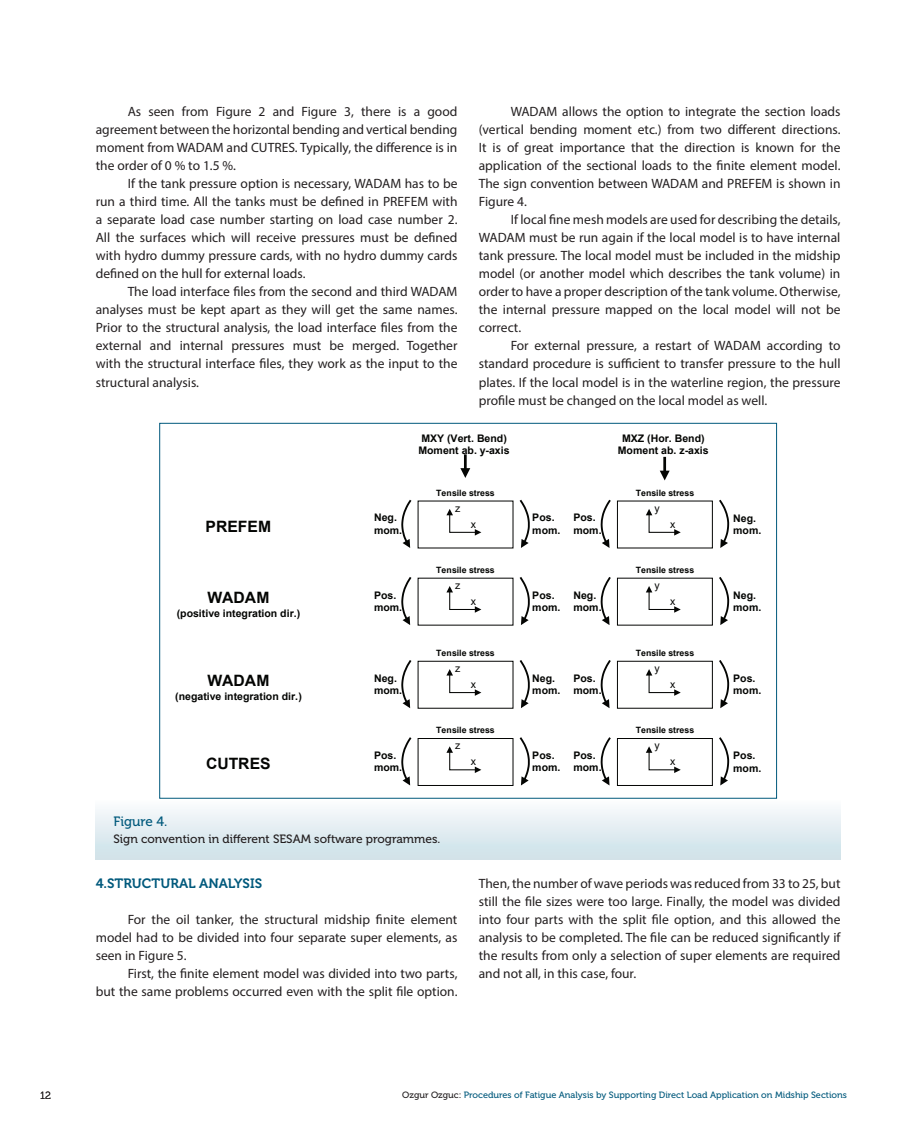
<style>
.page{position:relative;width:915px;height:1127px;background:#fff}
.page>*{position:absolute;margin:0;border:0;box-sizing:border-box;transform-origin:0 0}
.t1{font:700 15.6px "Arial";color:#040503}
.t2{font:13.5px/18px "Myriad Pro";color:#231f20;text-align:justify}
.t3{font:13.5px "Museo 700";color:#00597c}
.t4{font:13.5px "Museo 500";color:#00597c}
.t5{font:12px "Museo 500";color:#231f20}
.t6{font:700 10.5px/12.5px "Arial";color:#040503}
.t7{font:10.5px "Arial";color:#040503}
.t8{font:10.5px "Museo 300";color:#231f20}
.t9{font:9.15px "Museo 500";color:#00597c}
.t10{font:700 8.7px "Arial";color:#040503}
.s1{color:#231f20}
</style>
<div class="page">
<div style="left:96px;top:798px;width:744px;height:61px;background:linear-gradient(to bottom,#fdfdfe,#cce1e8)"></div>
<svg style="left:719px;top:499px;width:10px;height:49px"></svg>
<svg style="left:600px;top:499px;width:11px;height:49px"></svg>
<svg style="left:646px;top:509px;width:34px;height:26px"></svg>
<svg style="left:519px;top:499px;width:11px;height:49px"></svg>
<svg style="left:401px;top:499px;width:11px;height:49px"></svg>
<svg style="left:446px;top:509px;width:35px;height:26px"></svg>
<svg style="left:460px;top:456px;width:10px;height:22px"></svg>
<svg style="left:659px;top:458px;width:10px;height:22px"></svg>
<svg style="left:719px;top:577px;width:10px;height:48px"></svg>
<svg style="left:600px;top:577px;width:11px;height:48px"></svg>
<svg style="left:646px;top:586px;width:34px;height:27px"></svg>
<svg style="left:519px;top:577px;width:11px;height:48px"></svg>
<svg style="left:401px;top:577px;width:11px;height:48px"></svg>
<svg style="left:446px;top:586px;width:35px;height:27px"></svg>
<svg style="left:719px;top:660px;width:10px;height:48px"></svg>
<div style="left:617px;top:661px;width:95px;height:47px;background:#fff;border:1px solid #040503"></div>
<svg style="left:600px;top:660px;width:11px;height:48px"></svg>
<svg style="left:646px;top:669px;width:34px;height:27px"></svg>
<svg style="left:519px;top:660px;width:11px;height:48px"></svg>
<div style="left:418px;top:661px;width:95px;height:47px;background:#fff;border:1px solid #040503"></div>
<svg style="left:401px;top:660px;width:11px;height:48px"></svg>
<svg style="left:446px;top:669px;width:35px;height:27px"></svg>
<svg style="left:719px;top:737px;width:10px;height:48px"></svg>
<div style="left:617px;top:738px;width:95px;height:47px;background:#fff;border:1px solid #040503"></div>
<svg style="left:600px;top:737px;width:11px;height:48px"></svg>
<svg style="left:646px;top:746px;width:34px;height:27px"></svg>
<svg style="left:519px;top:737px;width:11px;height:48px"></svg>
<div style="left:418px;top:738px;width:95px;height:47px;background:#fff;border:1px solid #040503"></div>
<svg style="left:401px;top:737px;width:11px;height:48px"></svg>
<svg style="left:446px;top:746px;width:35px;height:27px"></svg>
<p class="t2" style="left:96px;top:103px;width:363px;text-indent:32px">As seen from Figure 2 and Figure 3, there is a good agreement between the horizontal bending and vertical bending moment from WADAM and CUTRES. Typically, the difference is in the order of 0 % to 1.5 %.</p>
<p class="t2" style="left:96px;top:175px;width:363px;text-indent:32px">If the tank pressure option is necessary, WADAM has to be run a third time. All the tanks must be defined in PREFEM with a separate load case number starting on load case number 2.<br>All the surfaces which will receive pressures must be defined with hydro dummy pressure cards, with no hydro dummy cards defined on the hull for external loads.</p>
<p class="t2" style="left:96px;top:283px;width:363px;text-indent:32px">The load interface files from the second and third WADAM analyses must be kept apart as they will get the same names.<br>Prior to the structural analysis, the load interface files from the external and internal pressures must be merged. Together with the structural interface files, they work as the input to the structural analysis.</p>
<p class="t2" style="left:478px;top:103px;width:363px;text-indent:32px">WADAM allows the option to integrate the section loads (vertical bending moment etc.) from two different directions.<br>It is of great importance that the direction is known for the application of the sectional loads to the finite element model.<br>The sign convention between WADAM and PREFEM is shown in Figure 4.</p>
<p class="t2" style="left:478px;top:211px;width:363px;text-indent:32px">If local fine mesh models are used for describing the details, WADAM must be run again if the local model is to have internal tank pressure. The local model must be included in the midship model (or another model which describes the tank volume) in order to have a proper description of the tank volume. Otherwise, the internal pressure mapped on the local model will not be correct.</p>
<p class="t2" style="left:478px;top:337px;width:363px;text-indent:32px">For external pressure, a restart of WADAM according to standard procedure is sufficient to transfer pressure to the hull plates. If the local model is in the waterline region, the pressure profile must be changed on the local model as well.</p>
<p class="t6" style="left:418px;top:432px;width:93px">MXY (Vert. Bend)<br>Moment ab. y-axis</p>
<p class="t6" style="left:617px;top:432px;width:92px;text-align:center">MXZ (Hor. Bend)<br>Moment ab. z-axis</p>
<p class="t10" style="left:436px;top:487px;width:60px">Tensile stress</p>
<p class="t7" style="left:471px;top:517px;width:7px">x</p>
<p class="t7" style="left:455px;top:501px;width:7px">z</p>
<p class="t6" style="left:374px;top:511px;width:30px">Neg. mom.</p>
<p class="t6" style="left:532px;top:511px;width:24px">Pos.</p>
<p class="t1" style="left:205px;top:515px;width:67px">PREFEM</p>
<p class="t6" style="left:532px;top:524px;width:30px">mom.</p>
<p class="t10" style="left:635px;top:487px;width:60px">Tensile stress</p>
<p class="t7" style="left:670px;top:517px;width:7px">x</p>
<p class="t7" style="left:654px;top:501px;width:7px">y</p>
<p class="t6" style="left:573px;top:511px;width:30px">Pos. mom.</p>
<p class="t6" style="left:733px;top:512px;width:30px">Neg. mom.</p>
<p class="t1" style="left:207px;top:586px;width:64px">WADAM</p>
<p class="t6" style="left:177px;top:607px;width:125px">(positive integration dir.)</p>
<p class="t10" style="left:436px;top:564px;width:60px">Tensile stress</p>
<p class="t7" style="left:471px;top:594px;width:7px">x</p>
<p class="t7" style="left:455px;top:578px;width:7px">z</p>
<p class="t6" style="left:374px;top:589px;width:30px">Pos. mom.</p>
<p class="t6" style="left:532px;top:589px;width:30px">Pos. mom.</p>
<p class="t10" style="left:635px;top:564px;width:60px">Tensile stress</p>
<p class="t7" style="left:670px;top:594px;width:7px">x</p>
<p class="t7" style="left:654px;top:578px;width:7px">y</p>
<p class="t6" style="left:573px;top:589px;width:30px">Neg. mom.</p>
<p class="t6" style="left:733px;top:589px;width:30px">Neg. mom.</p>
<p class="t1" style="left:207px;top:669px;width:64px">WADAM</p>
<p class="t6" style="left:175px;top:690px;width:128px">(negative integration dir.)</p>
<p class="t10" style="left:436px;top:647px;width:60px">Tensile stress</p>
<p class="t7" style="left:471px;top:677px;width:7px">x</p>
<p class="t7" style="left:455px;top:661px;width:7px">z</p>
<p class="t6" style="left:374px;top:672px;width:30px">Neg. mom.</p>
<p class="t6" style="left:532px;top:672px;width:30px">Neg. mom.</p>
<p class="t10" style="left:635px;top:647px;width:60px">Tensile stress</p>
<p class="t7" style="left:670px;top:677px;width:7px">x</p>
<p class="t7" style="left:654px;top:661px;width:7px">y</p>
<p class="t6" style="left:573px;top:672px;width:30px">Pos. mom.</p>
<p class="t6" style="left:733px;top:672px;width:30px">Pos. mom.</p>
<p class="t10" style="left:436px;top:724px;width:60px">Tensile stress</p>
<p class="t7" style="left:471px;top:754px;width:7px">x</p>
<p class="t7" style="left:455px;top:738px;width:7px">z</p>
<p class="t6" style="left:374px;top:749px;width:30px">Pos. mom.</p>
<p class="t6" style="left:532px;top:749px;width:24px">Pos.</p>
<p class="t1" style="left:206px;top:752px;width:66px">CUTRES</p>
<p class="t6" style="left:532px;top:761px;width:30px">mom.</p>
<p class="t10" style="left:635px;top:724px;width:60px">Tensile stress</p>
<p class="t7" style="left:670px;top:754px;width:7px">x</p>
<p class="t7" style="left:654px;top:738px;width:7px">y</p>
<p class="t6" style="left:573px;top:749px;width:30px">Pos. mom.</p>
<p class="t6" style="left:733px;top:749px;width:30px">Pos. mom.</p>
<p class="t4" style="left:113px;top:814px;width:55px">Figure 4.</p>
<p class="t5" style="left:113px;top:832px;width:328px">Sign convention in different SESAM software programmes.</p>
<p class="t3" style="left:96px;top:876px;width:168px">4.STRUCTURAL ANALYSIS</p>
<p class="t2" style="left:96px;top:910px;width:363px;text-indent:32px">For the oil tanker, the structural midship finite element model had to be divided into four separate super elements, as seen in Figure 5.</p>
<p class="t2" style="left:96px;top:964px;width:363px;text-align:right">First, the finite element model was divided into two parts,<br>but the same problems occurred even with the split file option.</p>
<p class="t2" style="left:478px;top:874px;width:363px">Then, the number of wave periods was reduced from 33 to 25, but still the file sizes were too large. Finally, the model was divided into four parts with the split file option, and this allowed the analysis to be completed. The file can be reduced significantly if the results from only a selection of super elements are required and not all, in this case, four.</p>
<p class="t8" style="left:40px;top:1090px;width:12px">12</p>
<p class="t9" style="left:402px;top:1090px;width:446px"><span class="s1">Ozgur Ozguc:</span> Procedures of Fatigue Analysis by Supporting Direct Load Application on Midship Sections</p>
</div>
